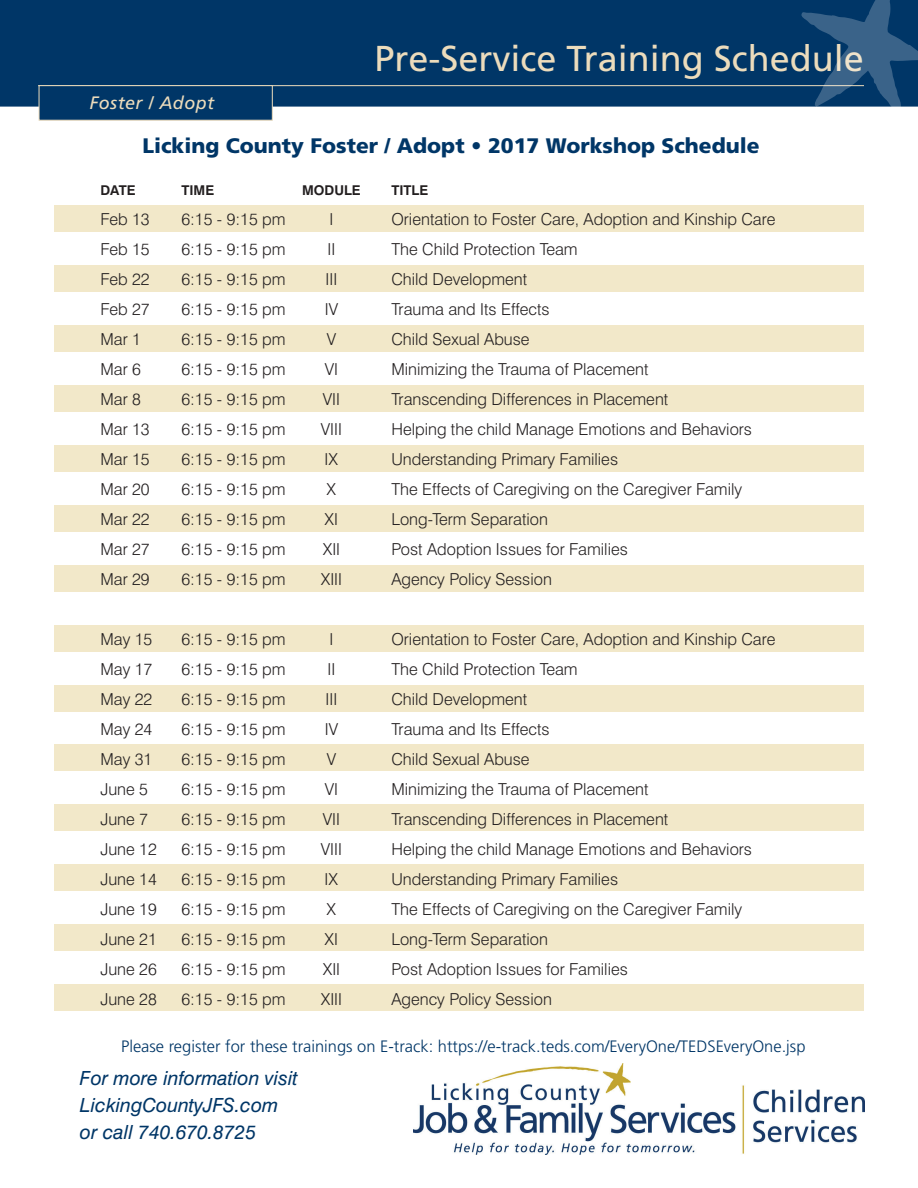
<style>
.page{position:relative;width:918px;height:1188px;background:#fff}
.page>*{position:absolute;margin:0;border:0;box-sizing:border-box;transform-origin:0 0}
.t1{font:36px "Frutiger";color:#ecdcbc}
.t2{font:900 21px "Frutiger";color:#003667}
.t3{font:italic 19.5px/27px "Swiss 721 BT";color:#003667}
.t4{font:italic 18px "Frutiger";letter-spacing:.025em;color:#ecdcbc}
.t5{font:300 16.5px "Swiss 721 BT";color:#231f20}
.t6{font:300 16.5px "Frutiger";color:#003667}
.t7{font:700 13.5px "Swiss 721 BT";color:#231f20}
</style>
<div class="page">
<div style="left:54px;top:205px;width:810px;height:27px;background:#f2e8c9"></div>
<div style="left:54px;top:265px;width:810px;height:27px;background:#f2e8c9"></div>
<div style="left:54px;top:325px;width:810px;height:27px;background:#f2e8c9"></div>
<div style="left:54px;top:385px;width:810px;height:27px;background:#f2e8c9"></div>
<div style="left:54px;top:445px;width:810px;height:27px;background:#f2e8c9"></div>
<div style="left:54px;top:505px;width:810px;height:27px;background:#f2e8c9"></div>
<div style="left:54px;top:565px;width:810px;height:27px;background:#f2e8c9"></div>
<div style="left:54px;top:625px;width:810px;height:27px;background:#f2e8c9"></div>
<div style="left:54px;top:685px;width:810px;height:27px;background:#f2e8c9"></div>
<div style="left:54px;top:744px;width:810px;height:27px;background:#f2e8c9"></div>
<div style="left:54px;top:804px;width:810px;height:27px;background:#f2e8c9"></div>
<div style="left:54px;top:864px;width:810px;height:27px;background:#f2e8c9"></div>
<div style="left:54px;top:924px;width:810px;height:27px;background:#f2e8c9"></div>
<div style="left:54px;top:984px;width:810px;height:27px;background:#f2e8c9"></div>
<div style="left:0;top:0;width:918px;height:106px;background:#003667"></div>
<div style="left:0;top:0;width:918px;height:107px;border:2px solid #003667"></div>
<hr style="left:38px;top:85px;width:826px;height:1px;background:#ecdcbc">
<svg style="left:801px;top:0;width:117px;height:107px"></svg>
<div style="left:39px;top:85px;width:234px;height:36px;background:#003667;border:1px solid #ecdcbc"></div>
<img style="left:414px;top:1064px;width:450px;height:90px">
<h1 class="t1" style="left:375px;top:38px;width:491px">Pre-Service Training Schedule</h1>
<p class="t4" style="left:89px;top:92px;width:126px">Foster / Adopt</p>
<p class="t2" style="left:142px;top:133px;width:619px">Licking County Foster / Adopt • 2017 Workshop Schedule</p>
<p class="t7" style="left:100px;top:182px;width:37px">DATE</p>
<p class="t7" style="left:181px;top:182px;width:34px">TIME</p>
<p class="t7" style="left:302px;top:182px;width:60px">MODULE</p>
<p class="t7" style="left:391px;top:182px;width:38px">TITLE</p>
<p class="t5" style="left:100px;top:209px;width:51px">Feb 13</p>
<p class="t5" style="left:181px;top:209px;width:106px">6:15 - 9:15 pm</p>
<p class="t5" style="left:329px;top:209px;width:5px">I</p>
<p class="t5" style="left:391px;top:209px;width:386px">Orientation to Foster Care, Adoption and Kinship Care</p>
<p class="t5" style="left:100px;top:239px;width:51px">Feb 15</p>
<p class="t5" style="left:181px;top:239px;width:106px">6:15 - 9:15 pm</p>
<p class="t5" style="left:328px;top:239px;width:9px">II</p>
<p class="t5" style="left:391px;top:239px;width:188px">The Child Protection Team</p>
<p class="t5" style="left:100px;top:269px;width:51px">Feb 22</p>
<p class="t5" style="left:181px;top:269px;width:106px">6:15 - 9:15 pm</p>
<p class="t5" style="left:326px;top:269px;width:13px">III</p>
<p class="t5" style="left:391px;top:269px;width:137px">Child Development</p>
<p class="t5" style="left:100px;top:299px;width:51px">Feb 27</p>
<p class="t5" style="left:181px;top:299px;width:106px">6:15 - 9:15 pm</p>
<p class="t5" style="left:325px;top:299px;width:15px">IV</p>
<p class="t5" style="left:391px;top:299px;width:160px">Trauma and Its Effects</p>
<p class="t5" style="left:100px;top:329px;width:42px">Mar 1</p>
<p class="t5" style="left:181px;top:329px;width:106px">6:15 - 9:15 pm</p>
<p class="t5" style="left:327px;top:329px;width:11px">V</p>
<p class="t5" style="left:391px;top:329px;width:140px">Child Sexual Abuse</p>
<p class="t5" style="left:100px;top:359px;width:42px">Mar 6</p>
<p class="t5" style="left:181px;top:359px;width:106px">6:15 - 9:15 pm</p>
<p class="t5" style="left:325px;top:359px;width:15px">VI</p>
<p class="t5" style="left:391px;top:359px;width:259px">Minimizing the Trauma of Placement</p>
<p class="t5" style="left:100px;top:389px;width:42px">Mar 8</p>
<p class="t5" style="left:181px;top:389px;width:106px">6:15 - 9:15 pm</p>
<p class="t5" style="left:323px;top:389px;width:19px">VII</p>
<p class="t5" style="left:391px;top:389px;width:278px">Transcending Differences in Placement</p>
<p class="t5" style="left:100px;top:419px;width:51px">Mar 13</p>
<p class="t5" style="left:181px;top:419px;width:106px">6:15 - 9:15 pm</p>
<p class="t5" style="left:321px;top:419px;width:23px">VIII</p>
<p class="t5" style="left:391px;top:419px;width:362px">Helping the child Manage Emotions and Behaviors</p>
<p class="t5" style="left:100px;top:449px;width:51px">Mar 15</p>
<p class="t5" style="left:181px;top:449px;width:106px">6:15 - 9:15 pm</p>
<p class="t5" style="left:325px;top:449px;width:15px">IX</p>
<p class="t5" style="left:391px;top:449px;width:228px">Understanding Primary Families</p>
<p class="t5" style="left:100px;top:479px;width:51px">Mar 20</p>
<p class="t5" style="left:181px;top:479px;width:106px">6:15 - 9:15 pm</p>
<p class="t5" style="left:327px;top:479px;width:11px">X</p>
<p class="t5" style="left:391px;top:479px;width:352px">The Effects of Caregiving on the Caregiver Family</p>
<p class="t5" style="left:100px;top:509px;width:51px">Mar 22</p>
<p class="t5" style="left:181px;top:509px;width:106px">6:15 - 9:15 pm</p>
<p class="t5" style="left:325px;top:509px;width:15px">XI</p>
<p class="t5" style="left:391px;top:509px;width:158px">Long-Term Separation</p>
<p class="t5" style="left:100px;top:539px;width:51px">Mar 27</p>
<p class="t5" style="left:181px;top:539px;width:106px">6:15 - 9:15 pm</p>
<p class="t5" style="left:323px;top:539px;width:19px">XII</p>
<p class="t5" style="left:391px;top:539px;width:238px">Post Adoption Issues for Families</p>
<p class="t5" style="left:100px;top:569px;width:51px">Mar 29</p>
<p class="t5" style="left:181px;top:569px;width:106px">6:15 - 9:15 pm</p>
<p class="t5" style="left:321px;top:569px;width:23px">XIII</p>
<p class="t5" style="left:391px;top:569px;width:162px">Agency Policy Session</p>
<p class="t5" style="left:100px;top:629px;width:53px">May 15</p>
<p class="t5" style="left:181px;top:629px;width:106px">6:15 - 9:15 pm</p>
<p class="t5" style="left:329px;top:629px;width:5px">I</p>
<p class="t5" style="left:391px;top:629px;width:386px">Orientation to Foster Care, Adoption and Kinship Care</p>
<p class="t5" style="left:100px;top:659px;width:53px">May 17</p>
<p class="t5" style="left:181px;top:659px;width:106px">6:15 - 9:15 pm</p>
<p class="t5" style="left:328px;top:659px;width:9px">II</p>
<p class="t5" style="left:391px;top:659px;width:188px">The Child Protection Team</p>
<p class="t5" style="left:100px;top:689px;width:53px">May 22</p>
<p class="t5" style="left:181px;top:689px;width:106px">6:15 - 9:15 pm</p>
<p class="t5" style="left:326px;top:689px;width:13px">III</p>
<p class="t5" style="left:391px;top:689px;width:137px">Child Development</p>
<p class="t5" style="left:100px;top:719px;width:53px">May 24</p>
<p class="t5" style="left:181px;top:719px;width:106px">6:15 - 9:15 pm</p>
<p class="t5" style="left:325px;top:719px;width:15px">IV</p>
<p class="t5" style="left:391px;top:719px;width:160px">Trauma and Its Effects</p>
<p class="t5" style="left:100px;top:749px;width:53px">May 31</p>
<p class="t5" style="left:181px;top:749px;width:106px">6:15 - 9:15 pm</p>
<p class="t5" style="left:327px;top:749px;width:11px">V</p>
<p class="t5" style="left:391px;top:749px;width:140px">Child Sexual Abuse</p>
<p class="t5" style="left:100px;top:779px;width:49px">June 5</p>
<p class="t5" style="left:181px;top:779px;width:106px">6:15 - 9:15 pm</p>
<p class="t5" style="left:325px;top:779px;width:15px">VI</p>
<p class="t5" style="left:391px;top:779px;width:259px">Minimizing the Trauma of Placement</p>
<p class="t5" style="left:100px;top:809px;width:49px">June 7</p>
<p class="t5" style="left:181px;top:809px;width:106px">6:15 - 9:15 pm</p>
<p class="t5" style="left:323px;top:809px;width:19px">VII</p>
<p class="t5" style="left:391px;top:809px;width:278px">Transcending Differences in Placement</p>
<p class="t5" style="left:100px;top:839px;width:58px">June 12</p>
<p class="t5" style="left:181px;top:839px;width:106px">6:15 - 9:15 pm</p>
<p class="t5" style="left:321px;top:839px;width:23px">VIII</p>
<p class="t5" style="left:391px;top:839px;width:362px">Helping the child Manage Emotions and Behaviors</p>
<p class="t5" style="left:100px;top:869px;width:58px">June 14</p>
<p class="t5" style="left:181px;top:869px;width:106px">6:15 - 9:15 pm</p>
<p class="t5" style="left:325px;top:869px;width:15px">IX</p>
<p class="t5" style="left:391px;top:869px;width:228px">Understanding Primary Families</p>
<p class="t5" style="left:100px;top:899px;width:58px">June 19</p>
<p class="t5" style="left:181px;top:899px;width:106px">6:15 - 9:15 pm</p>
<p class="t5" style="left:327px;top:899px;width:11px">X</p>
<p class="t5" style="left:391px;top:899px;width:352px">The Effects of Caregiving on the Caregiver Family</p>
<p class="t5" style="left:100px;top:929px;width:58px">June 21</p>
<p class="t5" style="left:181px;top:929px;width:106px">6:15 - 9:15 pm</p>
<p class="t5" style="left:325px;top:929px;width:15px">XI</p>
<p class="t5" style="left:391px;top:929px;width:158px">Long-Term Separation</p>
<p class="t5" style="left:100px;top:959px;width:58px">June 26</p>
<p class="t5" style="left:181px;top:959px;width:106px">6:15 - 9:15 pm</p>
<p class="t5" style="left:323px;top:959px;width:19px">XII</p>
<p class="t5" style="left:391px;top:959px;width:238px">Post Adoption Issues for Families</p>
<p class="t5" style="left:100px;top:989px;width:58px">June 28</p>
<p class="t5" style="left:181px;top:989px;width:106px">6:15 - 9:15 pm</p>
<p class="t5" style="left:321px;top:989px;width:23px">XIII</p>
<p class="t5" style="left:391px;top:989px;width:162px">Agency Policy Session</p>
<p class="t6" style="left:121px;top:1037px;width:686px">Please register for these trainings on E-track: https://e-track.teds.com/EveryOne/TEDSEveryOne.jsp</p>
<p class="t3" style="left:80px;top:1065px;width:219px">For more information visit<br>LickingCountyJFS.com or call 740.670.8725</p>
</div>
